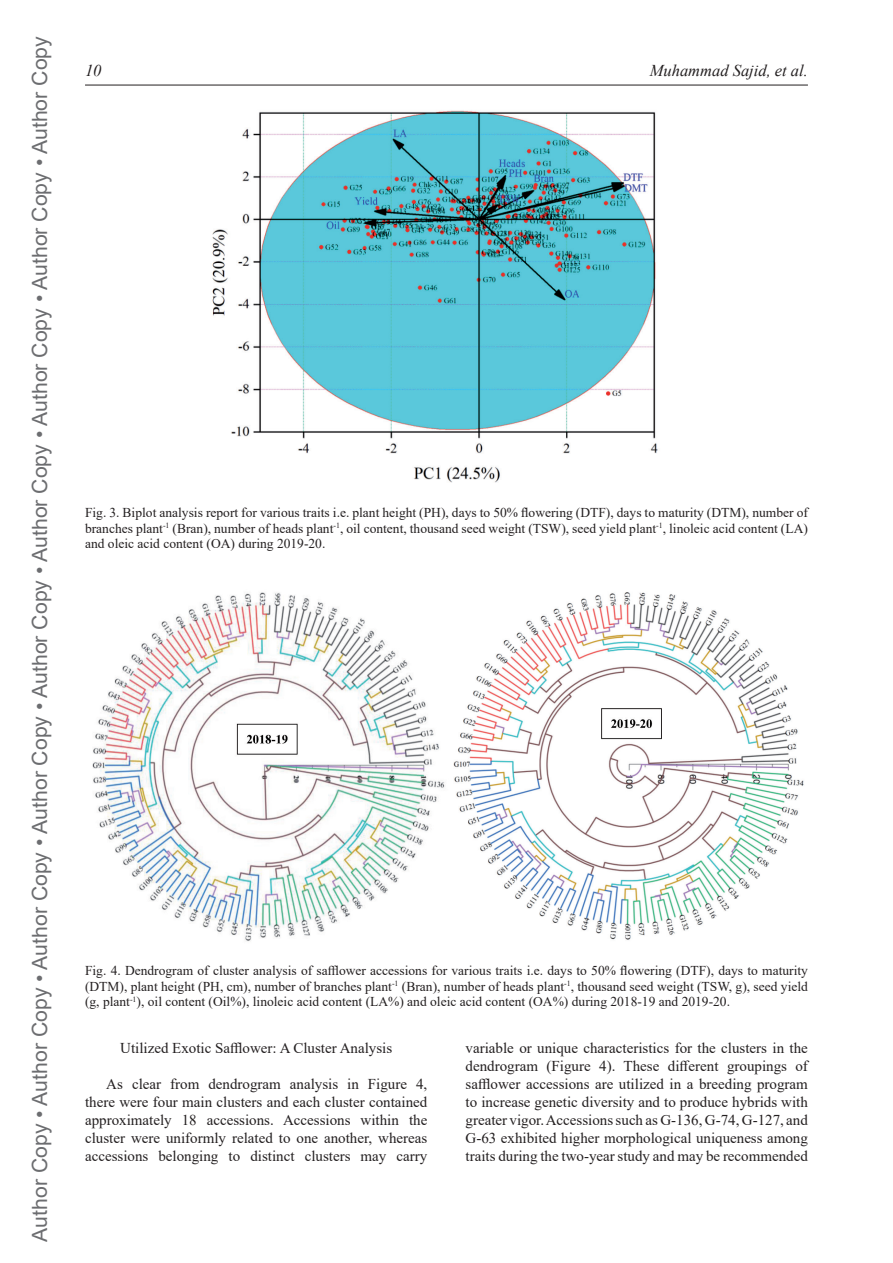
<style>
.page{position:relative;width:893px;height:1263px;background:#fff}
.page>*{position:absolute;margin:0;border:0;box-sizing:border-box;transform-origin:0 0}
.t1{font:21px "Arial";color:#6c6d70}
.t2{font:italic 16.5px "Times New Roman";color:#231f20}
.t3{font:15px/18px "Times New Roman";color:#231f20;text-align:justify}
.t4{font:13.5px/15.5px "Times New Roman";color:#231f20;text-align:justify}
</style>
<div class="page">
<hr style="left:85px;top:85px;width:723px;height:1px;background:#231f20">
<img style="left:212px;top:110px;width:446px;height:373px">
<img style="left:92px;top:592px;width:712px;height:349px">
<h1 class="t1" style="left:25px;top:1242px;width:1207px;rotate:-90deg">Author Copy • Author Copy • Author Copy • Author Copy • Author Copy • Author Copy • Author Copy • Author Copy • Author Copy</h1>
<p class="t2" style="left:85px;top:59px;width:18px">10</p>
<p class="t2" style="left:650px;top:59px;width:160px">Muhammad Sajid, et al.</p>
<p class="t4" style="left:85px;top:505px;width:724px">Fig. 3. Biplot analysis report for various traits i.e. plant height (PH), days to 50% flowering (DTF), days to maturity (DTM), number of branches plant<sup>-1</sup> (Bran), number of heads plant<sup>-1</sup>, oil content, thousand seed weight (TSW), seed yield plant<sup>-1</sup>, linoleic acid content (LA) and oleic acid content (OA) during 2019-20.</p>
<p class="t4" style="left:85px;top:963px;width:724px">Fig. 4. Dendrogram of cluster analysis of safflower accessions for various traits i.e. days to 50% flowering (DTF), days to maturity (DTM), plant height (PH, cm), number of branches plant<sup>-1</sup> (Bran), number of heads plant<sup>-1</sup>, thousand seed weight (TSW, g), seed yield (g, plant<sup>-1</sup>), oil content (Oil%), linoleic acid content (LA%) and oleic acid content (OA%) during 2018-19 and 2019-20.</p>
<p class="t3" style="left:120px;top:1038px;width:274px">Utilized Exotic Safflower: A Cluster Analysis</p>
<p class="t3" style="left:85px;top:1074px;width:344px;text-indent:21px">As clear from dendrogram analysis in Figure 4, there were four main clusters and each cluster contained approximately 18 accessions. Accessions within the cluster were uniformly related to one another, whereas accessions belonging to distinct clusters may carry</p>
<p class="t3" style="left:466px;top:1038px;width:344px">variable or unique characteristics for the clusters in the dendrogram (Figure 4). These different groupings of safflower accessions are utilized in a breeding program to increase genetic diversity and to produce hybrids with greater vigor. Accessions such as G-136, G-74, G-127, and G-63 exhibited higher morphological uniqueness among traits during the two-year study and may be recommended</p>
</div>
